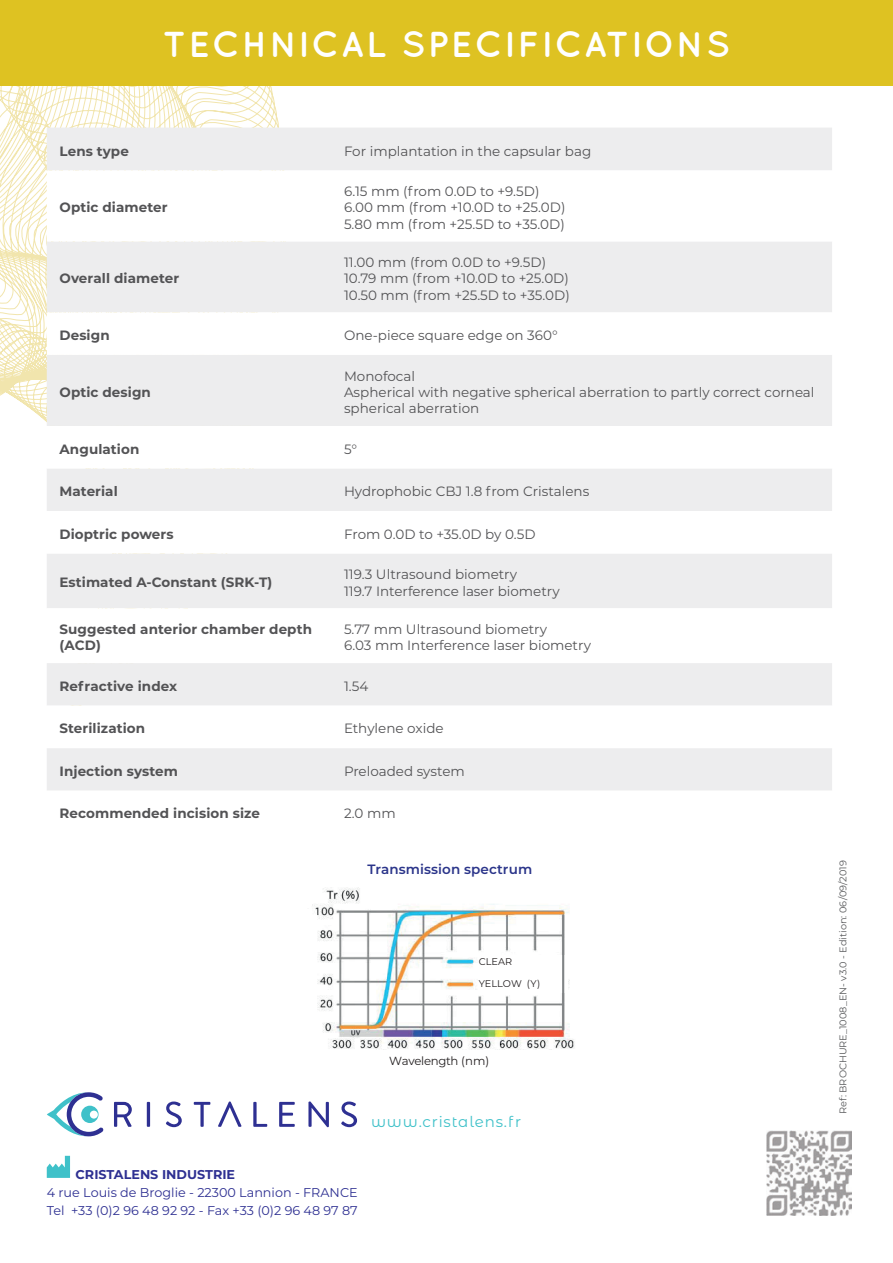
<style>
.page{position:relative;width:893px;height:1263px;background:#fff}
.page>*{position:absolute;margin:0;border:0;box-sizing:border-box;transform-origin:0 0}
.t1{font:700 36px "Quicksand";letter-spacing:.06em;color:#fff}
.t2{font:15px "Montserrat Alternates";letter-spacing:.06em;color:#3fc1c9}
.t3{font:13.5px/16.2px "Montserrat";color:#535355}
.t4{font:700 13.5px/16.2px "Montserrat";letter-spacing:.005em;color:#535355}
.t5{font:600 13.5px "Montserrat";letter-spacing:.005em;color:#2b358a}
.t6{font:12.75px "Montserrat";color:#2e3092}
.t7{font:700 12.75px "Montserrat";color:#2e3092}
.t8{font:11.7px "Montserrat";letter-spacing:-.025em;color:#231f20}
.t9{font:9.75px "Montserrat";color:#57585a}
.t10{font:9.75px "Montserrat";color:#231f20}
</style>
<div class="page">
<svg style="left:0;top:85px;width:290px;height:338px"></svg>
<svg style="left:114px;top:1102px;width:18px;height:25px"></svg>
<hr style="left:147px;top:1102px;width:3px;height:25px;background:#2e3092">
<svg style="left:166px;top:1101px;width:16px;height:26px"></svg>
<svg style="left:194px;top:1102px;width:16px;height:25px"></svg>
<svg style="left:253px;top:1102px;width:14px;height:25px"></svg>
<svg style="left:279px;top:1102px;width:16px;height:25px"></svg>
<svg style="left:308px;top:1101px;width:21px;height:26px"></svg>
<svg style="left:341px;top:1101px;width:16px;height:26px"></svg>
<svg style="left:218px;top:1101px;width:23px;height:26px"></svg>
<svg style="left:47px;top:1092px;width:57px;height:44px"></svg>
<svg style="left:47px;top:1156px;width:23px;height:22px"></svg>
<img style="left:767px;top:1130px;width:85px;height:85px">
<div style="left:0;top:0;width:893px;height:85px;background:#dec222"></div>
<div style="left:47px;top:128px;width:785px;height:662px;background:#ededee"></div>
<svg style="left:47px;top:170px;width:785px;height:578px"></svg>
<img style="left:312px;top:887px;width:263px;height:163px">
<div style="left:478px;top:956px;width:90px;height:37px;background:#fff"></div>
<hr style="left:562px;top:915px;width:2px;height:115px;background:#818486">
<p class="t1" style="left:163px;top:23px;width:569px">TECHNICAL SPECIFICATIONS</p>
<p class="t4" style="left:60px;top:142px;width:71px">Lens type</p>
<p class="t3" style="left:344px;top:142px;width:249px">For implantation in the capsular bag</p>
<p class="t4" style="left:60px;top:199px;width:110px">Optic diameter</p>
<p class="t4" style="left:60px;top:270px;width:121px">Overall diameter</p>
<p class="t3" style="left:344px;top:183px;width:197px">6.15 mm (from 0.0D to +9.5D)</p>
<p class="t3" style="left:344px;top:199px;width:223px">6.00 mm (from +10.0D to +25.0D)</p>
<p class="t3" style="left:344px;top:215px;width:222px">5.80 mm (from +25.5D to +35.0D)</p>
<p class="t3" style="left:344px;top:254px;width:204px">11.00 mm (from 0.0D to +9.5D)</p>
<p class="t3" style="left:344px;top:270px;width:227px">10.79 mm (from +10.0D to +25.0D)</p>
<p class="t3" style="left:344px;top:286px;width:227px">10.50 mm (from +25.5D to +35.0D)</p>
<p class="t4" style="left:60px;top:327px;width:52px">Design</p>
<p class="t3" style="left:344px;top:327px;width:215px">One-piece square edge on 360°</p>
<p class="t4" style="left:60px;top:383px;width:93px">Optic design</p>
<p class="t3" style="left:344px;top:367px;width:73px">Monofocal</p>
<p class="t3" style="left:344px;top:384px;width:472px">Aspherical with negative spherical aberration to partly correct corneal spherical aberration</p>
<p class="t4" style="left:60px;top:440px;width:81px">Angulation</p>
<p class="t3" style="left:344px;top:440px;width:15px">5°</p>
<p class="t4" style="left:60px;top:483px;width:60px">Material</p>
<p class="t3" style="left:344px;top:483px;width:247px">Hydrophobic CBJ 1.8 from Cristalens</p>
<p class="t4" style="left:60px;top:525px;width:116px">Dioptric powers</p>
<p class="t3" style="left:344px;top:525px;width:193px">From 0.0D to +35.0D by 0.5D</p>
<p class="t4" style="left:60px;top:574px;width:214px">Estimated A-Constant (SRK-T)</p>
<p class="t3" style="left:344px;top:566px;width:175px">119.3 Ultrasound biometry</p>
<p class="t3" style="left:344px;top:582px;width:217px">119.7 Interference laser biometry</p>
<p class="t4" style="left:60px;top:620px;width:254px">Suggested anterior chamber depth (ACD)</p>
<p class="t3" style="left:344px;top:621px;width:205px">5.77 mm Ultrasound biometry</p>
<p class="t3" style="left:344px;top:637px;width:249px">6.03 mm Interference laser biometry</p>
<p class="t4" style="left:60px;top:677px;width:119px">Refractive index</p>
<p class="t3" style="left:344px;top:677px;width:26px">1.54</p>
<p class="t4" style="left:60px;top:720px;width:87px">Sterilization</p>
<p class="t3" style="left:344px;top:720px;width:101px">Ethylene oxide</p>
<p class="t4" style="left:60px;top:762px;width:120px">Injection system</p>
<p class="t3" style="left:344px;top:762px;width:122px">Preloaded system</p>
<p class="t4" style="left:60px;top:805px;width:202px">Recommended incision size</p>
<p class="t3" style="left:344px;top:805px;width:53px">2.0 mm</p>
<p class="t5" style="left:367px;top:860px;width:166px">Transmission spectrum</p>
<p class="t10" style="left:479px;top:955px;width:35px">CLEAR</p>
<p class="t10" style="left:479px;top:977px;width:63px">YELLOW (Y)</p>
<p class="t8" style="left:389px;top:1053px;width:102px">Wavelength (nm)</p>
<p class="t2" style="left:371px;top:1112px;width:152px">www.cristalens.fr</p>
<p class="t7" style="left:76px;top:1165px;width:161px">CRISTALENS INDUSTRIE</p>
<p class="t6" style="left:47px;top:1184px;width:312px">4 rue Louis de Broglie - 22300 Lannion - FRANCE</p>
<p class="t6" style="left:47px;top:1202px;width:313px">Tel +33 (0)2 96 48 92 92 - Fax +33 (0)2 96 48 97 87</p>
<p class="t9" style="left:836px;top:1114px;width:255px;rotate:-90deg">Ref: BROCHURE_1008_EN- v3.0 - Edition: 06/09/2019</p>
</div>
